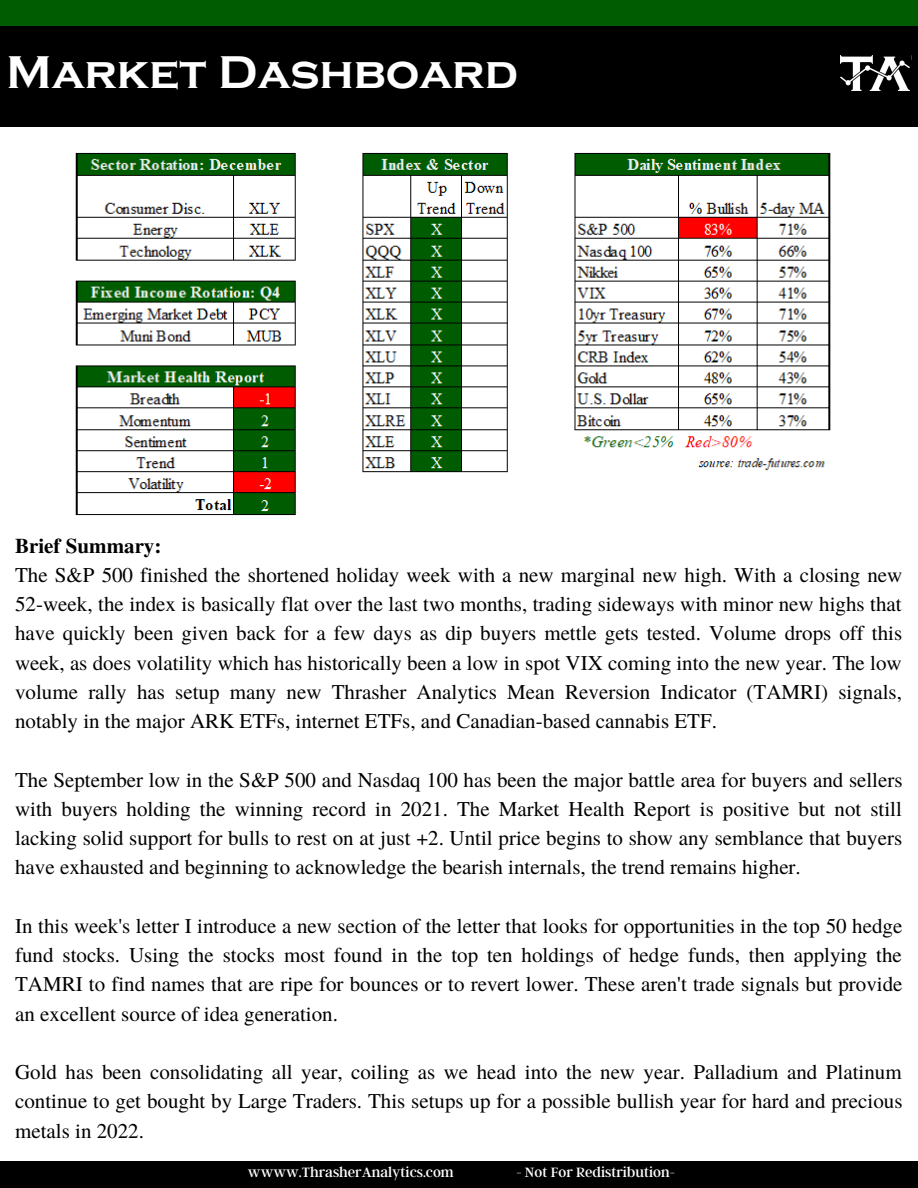
<style>
.page{position:relative;width:918px;height:1188px;background:#fff}
.page>*{position:absolute;margin:0;border:0;box-sizing:border-box;transform-origin:0 0}
.t1{font:700 47.25px "Copperplate Gothic";color:#fff}
.t2{font:21px/29.2px "Te X Gyre Termes";color:#000;text-align:justify}
.t3{font:700 21px "Te X Gyre Termes";color:#000}
.t4{font:15px "Argent CF";color:#fff}
</style>
<div class="page">
<div style="left:0;top:0;width:918px;height:27px;background:#005c00"></div>
<div style="left:0;top:1162px;width:918px;height:26px;background:#000"></div>
<div style="left:0;top:26px;width:918px;height:101px;background:#000"></div>
<img style="left:840px;top:56px;width:70px;height:35px">
<img style="left:75px;top:152px;width:756px;height:364px">
<h1 class="t1" style="left:6px;top:46px;width:513px">Market Dashboard</h1>
<p class="t3" style="left:15px;top:529px;width:148px">Brief Summary:</p>
<p class="t2" style="left:15px;top:559px;width:889px">The S&amp;P 500 finished the shortened holiday week with a new marginal new high. With a closing new 52-week, the index is basically flat over the last two months, trading sideways with minor new highs that have quickly been given back for a few days as dip buyers mettle gets tested. Volume drops off this week, as does volatility which has historically been a low in spot VIX coming into the new year. The low volume rally has setup many new Thrasher Analytics Mean Reversion Indicator (TAMRI) signals, notably in the major ARK ETFs, internet ETFs, and Canadian-based cannabis ETF.</p>
<p class="t2" style="left:15px;top:764px;width:889px">The September low in the S&amp;P 500 and Nasdaq 100 has been the major battle area for buyers and sellers with buyers holding the winning record in 2021. The Market Health Report is positive but not still lacking solid support for bulls to rest on at just +2. Until price begins to show any semblance that buyers have exhausted and beginning to acknowledge the bearish internals, the trend remains higher.</p>
<p class="t2" style="left:15px;top:910px;width:889px">In this week's letter I introduce a new section of the letter that looks for opportunities in the top 50 hedge fund stocks. Using the stocks most found in the top ten holdings of hedge funds, then applying the TAMRI to find names that are ripe for bounces or to revert lower. These aren't trade signals but provide an excellent source of idea generation.</p>
<p class="t2" style="left:15px;top:1056px;width:889px">Gold has been consolidating all year, coiling as we head into the new year. Palladium and Platinum continue to get bought by Large Traders. This setups up for a possible bullish year for hard and precious metals in 2022.</p>
<p class="t4" style="left:248px;top:1162px;width:207px">wwww.ThrasherAnalytics.com</p>
<p class="t4" style="left:516px;top:1162px;width:160px">- Not For Redistribution-</p>
</div>
